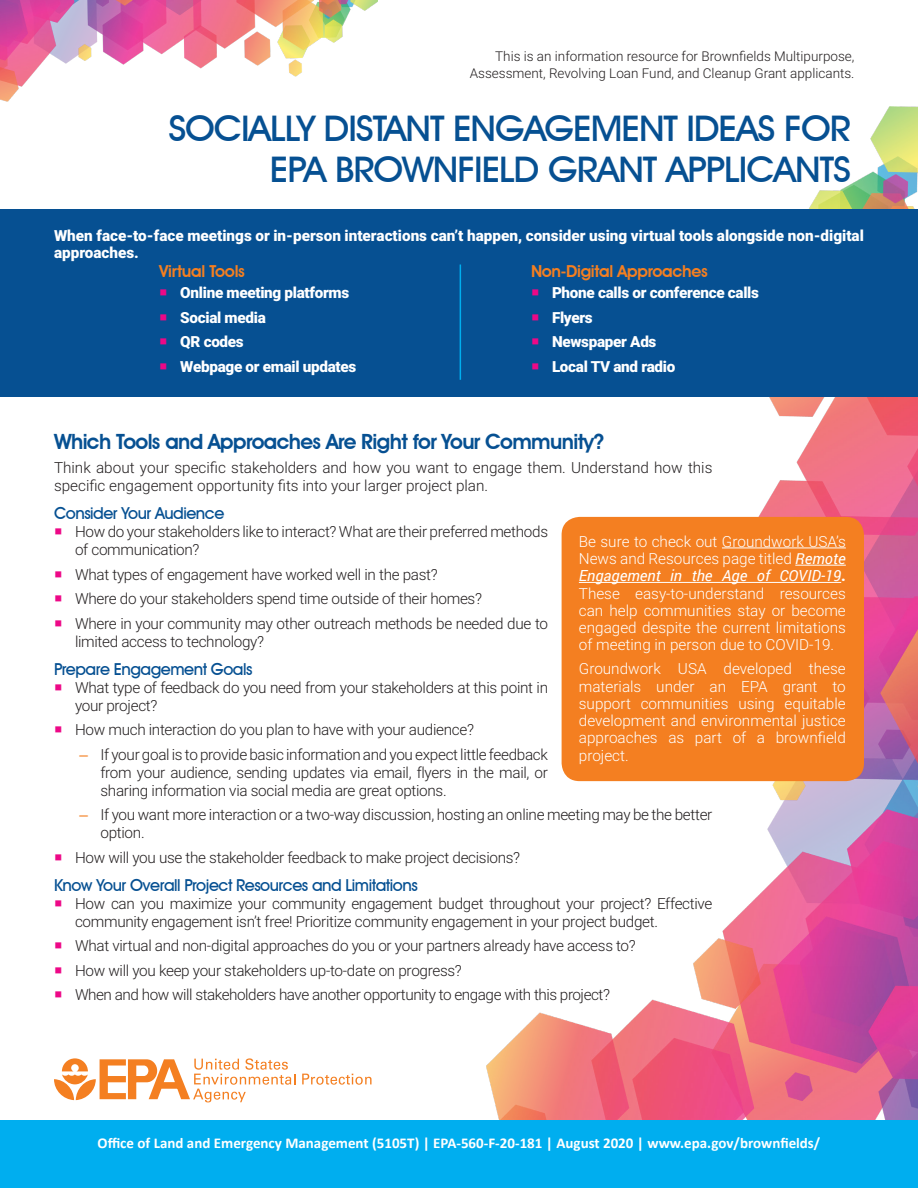
<style>
.page{position:relative;width:918px;height:1188px;background:#fff}
.page>*{position:absolute;margin:0;border:0;box-sizing:border-box;transform-origin:0 0}
.t1{font:500 35.25px/40.5px "Avant Garde IT Cby BT";letter-spacing:-.03em;color:#065092;text-align:right;scale:1.07 1}
.Subhead{font:600 21px "Avant Garde IT Cby BT";letter-spacing:-.03em;color:#065092}
.Subhead_3{font:500 16.5px "Avant Garde IT Cby BT";letter-spacing:-.03em;color:#065092}
.Subhead_2{font:600 16.5px "Avant Garde IT Cby BT";letter-spacing:-.02em;color:#f47f21}
.Body_Text{font:300 15.3px/18px "Roboto";letter-spacing:-.02em;color:#231f20}
.White_Box_Body_Text{font:300 15.3px/17.2px "Roboto";color:#fff;text-align:justify}
.White_Body_Text{font:300 15.3px/17.2px "Roboto";color:#fff;text-align:justify}
.Body_Text-2{font:300 15.3px/17.2px "Roboto";color:#231f20}
.White_Body_Text-2{font:15.3px "Roboto";letter-spacing:-.02em;color:#fff}
.White_Body_Text-3{font:15.3px/17.2px "Roboto";color:#fff}
.website_text{font:700 15px "Calibri";color:#fff}
.Information_Font{font:300 13.5px/17.2px "Roboto";color:#231f20;text-align:right}
.s1{font-family:"Arial";font-weight:400;color:#f47f21}
.s2{font-weight:400;font-style:italic}
.s3{font-weight:400}
</style>
<div class="page">
<img style="left:486px;top:106px;width:432px;height:1014px">
<div style="left:0;top:210px;width:918px;height:187px;background:#065092"></div>
<div style="left:0;top:1120px;width:918px;height:68px;background:#00aeef"></div>
<div style="left:562px;top:517px;width:302px;height:264px;background:#f47f21;border-radius:18px"></div>
<hr style="left:722px;top:548px;width:124px;height:1px;background:#fff">
<hr style="left:795px;top:565px;width:51px;height:1px;background:#fff">
<hr style="left:579px;top:582px;width:262px;height:1px;background:#fff">
<hr style="left:460px;top:265px;width:1px;height:115px;background:#00aeef">
<svg style="left:302px;top:1074px;width:70px;height:11px"></svg>
<svg style="left:54px;top:1058px;width:241px;height:44px"></svg>
<img style="left:0;top:0;width:378px;height:102px">
<p class="Information_Font" style="left:470px;top:47px;width:386px">This is an information resource for Brownfields Multipurpose,<br>Assessment, Revolving Loan Fund, and Cleanup Grant applicants.</p>
<p class="t1" style="left:168px;top:108px;width:640px">SOCIALLY DISTANT ENGAGEMENT IDEAS FOR<br>EPA BROWNFIELD GRANT APPLICANTS</p>
<p class="White_Body_Text-3" style="left:54px;top:226px;width:811px">When face-to-face meetings or in-person interactions can’t happen, consider using virtual tools alongside non-digital approaches.</p>
<p class="Subhead_2" style="left:159px;top:261px;width:87px">Virtual Tools</p>
<p class="White_Body_Text-2" style="left:180px;top:282px;width:170px">Online meeting platforms</p>
<p class="White_Body_Text-2" style="left:180px;top:307px;width:87px">Social media</p>
<p class="White_Body_Text-2" style="left:180px;top:331px;width:65px">QR codes</p>
<p class="White_Body_Text-2" style="left:180px;top:356px;width:178px">Webpage or email updates</p>
<p class="Subhead_2" style="left:531px;top:261px;width:178px">Non-Digital Approaches</p>
<p class="White_Body_Text-2" style="left:552px;top:282px;width:208px">Phone calls or conference calls</p>
<p class="White_Body_Text-2" style="left:552px;top:307px;width:42px">Flyers</p>
<p class="White_Body_Text-2" style="left:552px;top:331px;width:106px">Newspaper Ads</p>
<p class="White_Body_Text-2" style="left:552px;top:356px;width:125px">Local TV and radio</p>
<p class="Subhead" style="left:54px;top:429px;width:552px">Which Tools and Approaches Are Right for Your Community?</p>
<p class="Body_Text-2" style="left:54px;top:459px;width:660px">Think about your specific stakeholders and how you want to engage them. Understand how this specific engagement opportunity fits into your larger project plan.</p>
<p class="Subhead_3" style="left:54px;top:503px;width:172px">Consider Your Audience</p>
<p class="Body_Text" style="left:75px;top:522px;width:475px">How do your stakeholders like to interact? What are their preferred methods of communication?</p>
<p class="Body_Text" style="left:75px;top:565px;width:364px">What types of engagement have worked well in the past?</p>
<p class="Body_Text" style="left:75px;top:589px;width:409px">Where do your stakeholders spend time outside of their homes?</p>
<p class="Body_Text" style="left:75px;top:614px;width:475px">Where in your community may other outreach methods be needed due to limited access to technology?</p>
<p class="Subhead_3" style="left:54px;top:659px;width:200px">Prepare Engagement Goals</p>
<p class="Body_Text" style="left:75px;top:678px;width:475px">What type of feedback do you need from your stakeholders at this point in your project?</p>
<p class="Body_Text" style="left:75px;top:720px;width:400px">How much interaction do you plan to have with your audience?</p>
<p class="Body_Text" style="left:100px;top:745px;width:449px;text-align:justify;text-indent:-21px"><span class="s1">–</span> If your goal is to provide basic information and you expect little feedback from your audience, sending updates via email, flyers in the mail, or sharing information via social media are great options.</p>
<p class="Body_Text" style="left:100px;top:805px;width:613px;text-indent:-21px"><span class="s1">–</span> If you want more interaction or a two-way discussion, hosting an online meeting may be the better option.</p>
<p class="Body_Text" style="left:75px;top:848px;width:447px">How will you use the stakeholder feedback to make project decisions?</p>
<p class="Subhead_3" style="left:54px;top:875px;width:365px">Know Your Overall Project Resources and Limitations</p>
<p class="Body_Text" style="left:75px;top:894px;width:639px">How can you maximize your community engagement budget throughout your project? Effective community engagement isn’t free! Prioritize community engagement in your project budget.</p>
<p class="Body_Text" style="left:75px;top:936px;width:562px">What virtual and non-digital approaches do you or your partners already have access to?</p>
<p class="Body_Text" style="left:75px;top:961px;width:388px">How will you keep your stakeholders up-to-date on progress?</p>
<p class="Body_Text" style="left:75px;top:985px;width:536px">When and how will stakeholders have another opportunity to engage with this project?</p>
<p class="White_Box_Body_Text" style="left:579px;top:532px;width:268px">Be sure to check out Groundwork USA’s News and Resources page titled <span class="s2">Remote Engagement in the Age of COVID-19</span><span class="s3">.<br></span>These easy-to-understand resources can help communities stay or become engaged despite the current limitations of meeting in person due to COVID-19.</p>
<p class="White_Body_Text" style="left:579px;top:660px;width:268px">Groundwork USA developed these materials under an EPA grant to support communities using equitable development and environmental justice approaches as part of a brownfield project.</p>
<p class="website_text" style="left:98px;top:1133px;width:724px">Office of Land and Emergency Management (5105T) | EPA-560-F-20-181 | August 2020 | www.epa.gov/brownfields/</p>
</div>
